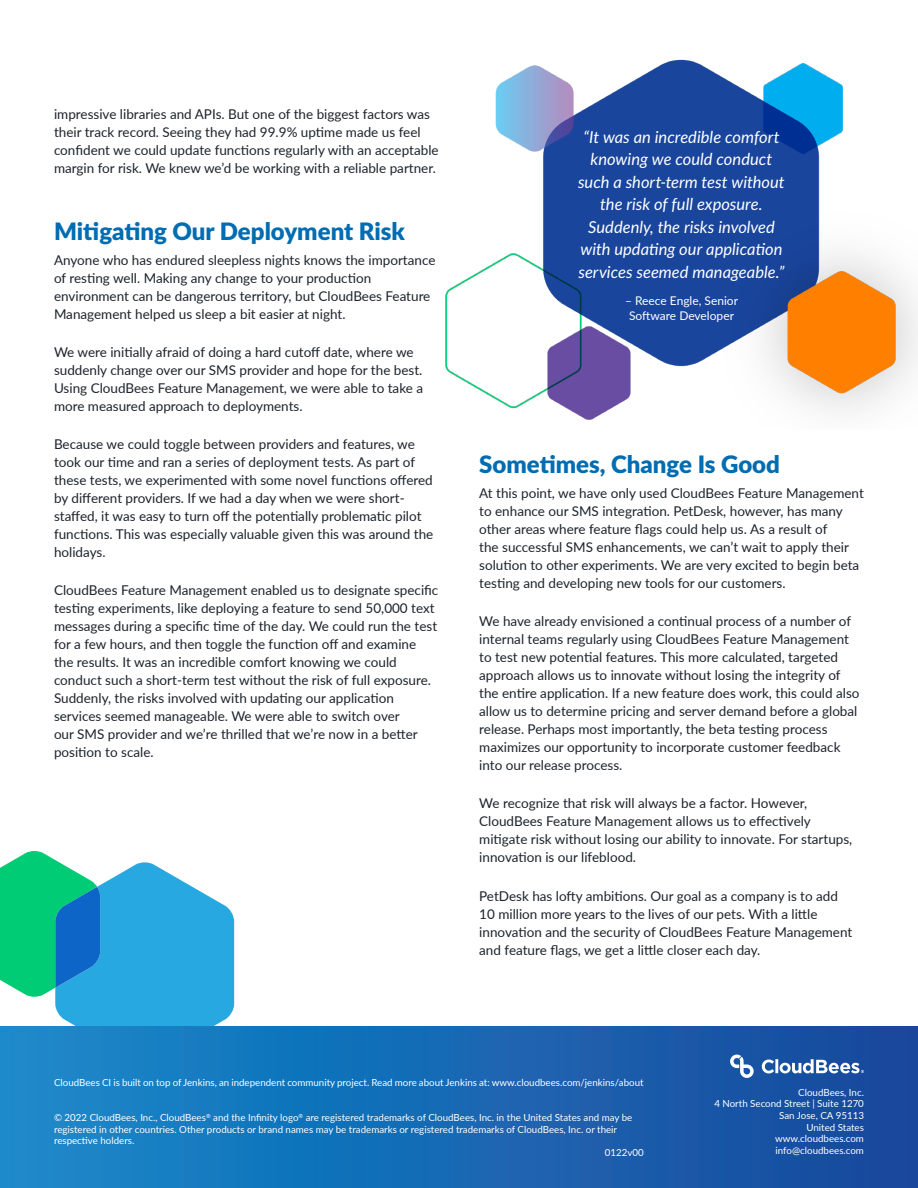
<style>
.page{position:relative;width:918px;height:1188px;background:#fff}
.page>*{position:absolute;margin:0;border:0;box-sizing:border-box;transform-origin:0 0}
.t1{font:900 24px "Lato";color:#006cb2}
.t2{font:italic 16.5px/22.5px "Lato";color:#fff;text-align:center}
.t3{font:13.5px/18px "Lato";color:#1c232b}
.t4{font:12px/15px "Lato";color:#fff;text-align:center}
.t5{font:9.75px/11.7px "Lato";color:#fff;text-align:right}
</style>
<div class="page">
<svg style="left:0;top:851px;width:234px;height:175px"></svg>
<img style="left:445px;top:59px;width:473px;height:361px">
<div style="left:0;top:1026px;width:918px;height:162px;background:linear-gradient(to right,#178acb,#19479c)"></div>
<svg style="left:730px;top:1055px;width:24px;height:23px"></svg>
<svg style="left:762px;top:1059px;width:102px;height:14px"></svg>
<p class="t3" style="left:54px;top:104px;width:386px">impressive libraries and APIs. But one of the biggest factors was their track record. Seeing they had 99.9% uptime made us feel confident we could update functions regularly with an acceptable margin for risk. We knew we’d be working with a reliable partner.</p>
<p class="t1" style="left:54px;top:213px;width:353px">Mitigating Our Deployment Risk</p>
<p class="t3" style="left:54px;top:250px;width:383px">Anyone who has endured sleepless nights knows the importance of resting well. Making any change to your production environment can be dangerous territory, but CloudBees Feature Management helped us sleep a bit easier at night.</p>
<p class="t3" style="left:54px;top:342px;width:371px">We were initially afraid of doing a hard cutoff date, where we suddenly change over our SMS provider and hope for the best.<br>Using CloudBees Feature Management, we were able to take a more measured approach to deployments.</p>
<p class="t3" style="left:54px;top:435px;width:381px">Because we could toggle between providers and features, we took our time and ran a series of deployment tests. As part of these tests, we experimented with some novel functions offered by different providers. If we had a day when we were short&shy;staffed, it was easy to turn off the potentially problematic pilot functions. This was especially valuable given this was around the holidays.</p>
<p class="t3" style="left:54px;top:581px;width:386px">CloudBees Feature Management enabled us to designate specific testing experiments, like deploying a feature to send 50,000 text messages during a specific time of the day. We could run the test for a few hours, and then toggle the function off and examine the results. It was an incredible comfort knowing we could conduct such a short-term test without the risk of full exposure.<br>Suddenly, the risks involved with updating our application services seemed manageable. We were able to switch over<br>our SMS provider and we’re thrilled that we’re now in a better position to scale.</p>
<p class="t2" style="left:578px;top:125px;width:208px">“It was an incredible comfort knowing we could conduct such a short-term test without the risk of full exposure.<br>Suddenly, the risks involved with updating our application services seemed manageable.”</p>
<p class="t4" style="left:625px;top:292px;width:115px">– Reece Engle, Senior<br>Software Developer</p>
<p class="t1" style="left:479px;top:446px;width:302px">Sometimes, Change Is Good</p>
<p class="t3" style="left:479px;top:483px;width:386px">At this point, we have only used CloudBees Feature Management to enhance our SMS integration. PetDesk, however, has many other areas where feature flags could help us. As a result of<br>the successful SMS enhancements, we can’t wait to apply their solution to other experiments. We are very excited to begin beta testing and developing new tools for our customers.</p>
<p class="t3" style="left:479px;top:612px;width:382px">We have already envisioned a continual process of a number of internal teams regularly using CloudBees Feature Management to test new potential features. This more calculated, targeted approach allows us to innovate without losing the integrity of the entire application. If a new feature does work, this could also allow us to determine pricing and server demand before a global release. Perhaps most importantly, the beta testing process maximizes our opportunity to incorporate customer feedback into our release process.</p>
<p class="t3" style="left:479px;top:794px;width:375px">We recognize that risk will always be a factor. However, CloudBees Feature Management allows us to effectively mitigate risk without losing our ability to innovate. For startups, innovation is our lifeblood.</p>
<p class="t3" style="left:479px;top:886px;width:375px">PetDesk has lofty ambitions. Our goal as a company is to add 10 million more years to the lives of our pets. With a little innovation and the security of CloudBees Feature Management and feature flags, we get a little closer each day.</p>
<p class="t5" style="left:54px;top:1076px;width:591px">CloudBees CI is built on top of Jenkins, an independent community project. Read more about Jenkins at: www.cloudbees.com/jenkins/about</p>
<p class="t5" style="left:54px;top:1111px;width:580px">© 2022 CloudBees, Inc., CloudBees<sup>®</sup> and the Infinity logo<sup>®</sup> are registered trademarks of CloudBees, Inc. in the United States and may be</p>
<p class="t5" style="left:54px;top:1123px;width:565px">registered in other countries. Other products or brand names may be trademarks or registered trademarks of CloudBees, Inc. or their</p>
<p class="t5" style="left:54px;top:1134px;width:82px">respective holders.</p>
<p class="t5" style="left:605px;top:1146px;width:40px">0122v00</p>
<p class="t5" style="left:714px;top:1086px;width:151px">CloudBees, Inc.<br>4 North Second Street | Suite 1270<br>San Jose, CA 95113<br>United States<br>www.cloudbees.com info@cloudbees.com</p>
</div>
